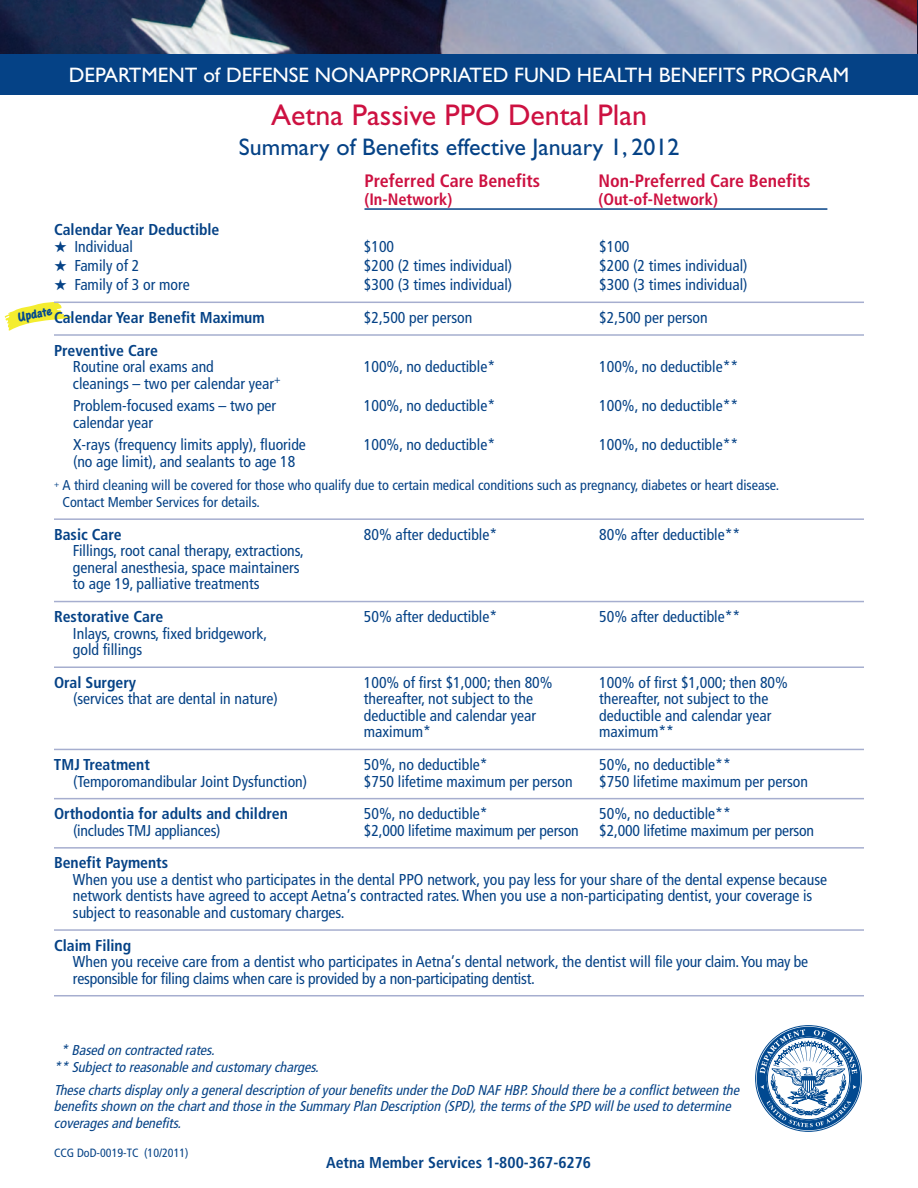
<style>
.page{position:relative;width:918px;height:1188px;background:#fff}
.page>*{position:absolute;margin:0;border:0;box-sizing:border-box;transform-origin:0 0}
.t1{font:30px "Gill Sans";color:#cd1141}
.t2{font:24px "Gill Sans";color:#054286}
.t3{font:21px "Gill Sans";color:#fff}
.t4{font:700 condensed 18px "Frutiger";color:#cd1141}
.t5{font:700 condensed 16.5px "Frutiger";color:#cd1141}
.t6{font:condensed 15.75px/16.5px "Frutiger";color:#054286}
.t7{font:700 condensed 15.75px "Frutiger";color:#054286}
.t8{font:italic condensed 14.25px/16.5px "Frutiger";color:#054286}
.t9{font:condensed 14.25px/17.2px "Frutiger";color:#054286}
.t10{font:13.95px "One Stroke Script Bold Plain";color:#014990}
.t11{font:condensed 12px "Frutiger";color:#054286}
</style>
<div class="page">
<svg style="left:5px;top:302px;width:66px;height:29px"></svg>
<img style="left:0;top:0;width:918px;height:54px">
<hr style="left:364px;top:208px;width:463px;height:2px;background:#054286">
<hr style="left:54px;top:302px;width:810px;height:1px;background:#a6aecf">
<hr style="left:54px;top:334px;width:810px;height:2px;background:#a6aecf">
<hr style="left:54px;top:518px;width:810px;height:2px;background:#a6aecf">
<hr style="left:54px;top:601px;width:810px;height:1px;background:#a6aecf">
<hr style="left:54px;top:666px;width:810px;height:2px;background:#a6aecf">
<hr style="left:54px;top:749px;width:810px;height:1px;background:#a6aecf">
<hr style="left:54px;top:798px;width:810px;height:1px;background:#a6aecf">
<hr style="left:54px;top:847px;width:810px;height:2px;background:#a6aecf">
<hr style="left:54px;top:929px;width:810px;height:2px;background:#a6aecf">
<hr style="left:54px;top:995px;width:810px;height:1px;background:#a6aecf">
<svg style="left:755px;top:1025px;width:107px;height:107px"></svg>
<div style="left:0;top:54px;width:918px;height:40px;background:#054286"></div>
<h3 class="t3" style="left:69px;top:66px;width:782px">DEPARTMENT of DEFENSE NONAPPROPRIATED FUND HEALTH BENEFITS PROGRAM</h3>
<h1 class="t1" style="left:271px;top:103px;width:377px">Aetna Passive PPO Dental Plan</h1>
<h2 class="t2" style="left:239px;top:138px;width:442px">Summary of Benefits effective January 1, 2012</h2>
<p class="t4" style="left:364px;top:173px;width:177px">Preferred Care Benefits</p>
<p class="t4" style="left:598px;top:173px;width:214px">Non-Preferred Care Benefits</p>
<p class="t5" style="left:364px;top:192px;width:89px">(In-Network)</p>
<p class="t5" style="left:599px;top:192px;width:121px">(Out-of-Network)</p>
<p class="t7" style="left:54px;top:223px;width:167px">Calendar Year Deductible</p>
<p class="t6" style="left:54px;top:239px;width:80px">★ Individual</p>
<p class="t6" style="left:364px;top:239px;width:32px">$100</p>
<p class="t6" style="left:599px;top:239px;width:32px">$100</p>
<p class="t6" style="left:54px;top:258px;width:87px">★ Family of 2</p>
<p class="t6" style="left:364px;top:258px;width:150px">$200 (2 times individual)</p>
<p class="t6" style="left:599px;top:258px;width:150px">$200 (2 times individual)</p>
<p class="t6" style="left:54px;top:278px;width:137px">★ Family of 3 or more</p>
<p class="t6" style="left:364px;top:278px;width:150px">$300 (3 times individual)</p>
<p class="t6" style="left:599px;top:278px;width:150px">$300 (3 times individual)</p>
<p class="t7" style="left:54px;top:311px;width:212px">Calendar Year Benefit Maximum</p>
<p class="t6" style="left:364px;top:310px;width:110px">$2,500 per person</p>
<p class="t6" style="left:599px;top:310px;width:110px">$2,500 per person</p>
<p class="t7" style="left:54px;top:344px;width:106px">Preventive Care</p>
<p class="t6" style="left:73px;top:360px;width:142px">Routine oral exams and</p>
<p class="t6" style="left:364px;top:360px;width:133px">100%, no deductible*</p>
<p class="t6" style="left:599px;top:360px;width:141px">100%, no deductible**</p>
<p class="t6" style="left:73px;top:373px;width:209px;line-height:22.5px">cleanings – two per calendar year<sup>+<br></sup>Problem-focused exams – two per</p>
<p class="t10" style="left:17px;top:313px;width:36px;rotate:-11deg">Update</p>
<p class="t6" style="left:364px;top:399px;width:133px">100%, no deductible*</p>
<p class="t6" style="left:599px;top:399px;width:141px">100%, no deductible**</p>
<p class="t6" style="left:73px;top:412px;width:234px;line-height:22.5px">calendar year<br>X-rays (frequency limits apply), fluoride</p>
<p class="t6" style="left:364px;top:438px;width:133px">100%, no deductible*</p>
<p class="t6" style="left:599px;top:438px;width:141px">100%, no deductible**</p>
<p class="t6" style="left:73px;top:454px;width:224px">(no age limit), and sealants to age 18</p>
<p class="t9" style="left:62px;top:478px;width:718px;text-indent:-8px"><sup>+</sup> A third cleaning will be covered for those who qualify due to certain medical conditions such as pregnancy, diabetes or heart disease.<br>Contact Member Services for details.</p>
<p class="t7" style="left:54px;top:528px;width:69px">Basic Care</p>
<p class="t6" style="left:364px;top:527px;width:135px">80% after deductible*</p>
<p class="t6" style="left:599px;top:527px;width:143px">80% after deductible**</p>
<p class="t6" style="left:73px;top:544px;width:232px">Fillings, root canal therapy, extractions, general anesthesia, space maintainers to age 19, palliative treatments</p>
<p class="t7" style="left:54px;top:610px;width:111px">Restorative Care</p>
<p class="t6" style="left:364px;top:610px;width:135px">50% after deductible*</p>
<p class="t6" style="left:599px;top:610px;width:143px">50% after deductible**</p>
<p class="t6" style="left:73px;top:626px;width:196px">Inlays, crowns, fixed bridgework, gold fillings</p>
<p class="t7" style="left:54px;top:676px;width:84px">Oral Surgery</p>
<p class="t6" style="left:364px;top:675px;width:190px">100% of first $1,000; then 80%</p>
<p class="t6" style="left:599px;top:675px;width:190px">100% of first $1,000; then 80%</p>
<p class="t6" style="left:73px;top:692px;width:206px">(services that are dental in nature)</p>
<p class="t6" style="left:364px;top:692px;width:171px">thereafter, not subject to the</p>
<p class="t6" style="left:599px;top:692px;width:171px">thereafter, not subject to the</p>
<p class="t6" style="left:364px;top:708px;width:174px">deductible and calendar year</p>
<p class="t6" style="left:599px;top:708px;width:174px">deductible and calendar year</p>
<p class="t6" style="left:364px;top:725px;width:69px">maximum*</p>
<p class="t6" style="left:599px;top:725px;width:76px">maximum**</p>
<p class="t7" style="left:54px;top:758px;width:97px">TMJ Treatment</p>
<p class="t6" style="left:364px;top:758px;width:125px">50%, no deductible*</p>
<p class="t6" style="left:599px;top:758px;width:133px">50%, no deductible**</p>
<p class="t6" style="left:73px;top:774px;width:236px">(Temporomandibular Joint Dysfunction)</p>
<p class="t6" style="left:364px;top:774px;width:210px">$750 lifetime maximum per person</p>
<p class="t6" style="left:599px;top:774px;width:210px">$750 lifetime maximum per person</p>
<p class="t7" style="left:54px;top:807px;width:235px">Orthodontia for adults and children</p>
<p class="t6" style="left:364px;top:807px;width:125px">50%, no deductible*</p>
<p class="t6" style="left:599px;top:807px;width:133px">50%, no deductible**</p>
<p class="t6" style="left:73px;top:823px;width:149px">(includes TMJ appliances)</p>
<p class="t6" style="left:364px;top:823px;width:216px">$2,000 lifetime maximum per person</p>
<p class="t6" style="left:599px;top:823px;width:216px">$2,000 lifetime maximum per person</p>
<p class="t7" style="left:54px;top:857px;width:116px">Benefit Payments</p>
<p class="t6" style="left:73px;top:872px;width:756px">When you use a dentist who participates in the dental PPO network, you pay less for your share of the dental expense because network dentists have agreed to accept Aetna’s contracted rates. When you use a non-participating dentist, your coverage is subject to reasonable and customary charges.</p>
<p class="t7" style="left:54px;top:939px;width:79px">Claim Filing</p>
<p class="t6" style="left:73px;top:955px;width:737px">When you receive care from a dentist who participates in Aetna’s dental network, the dentist will file your claim. You may be responsible for filing claims when care is provided by a non-participating dentist.</p>
<p class="t8" style="left:54px;top:1043px;width:269px;text-indent:7px">* Based on contracted rates.<br>** Subjectto reasonable and customary charges.</p>
<p class="t8" style="left:54px;top:1083px;width:690px">These chartsdisplay only a generaldescription of yourbenefitsunderthe DoD NAF HBP.Should there be a conflictbetween the benefitsshown on the chartand those in the Summary Plan Description (SPD),the termsof the SPD willbe used to determine coveragesand benefits.</p>
<p class="t11" style="left:54px;top:1148px;width:136px">CCG DoD-0019-TC (10/2011)</p>
<p class="t7" style="left:326px;top:1156px;width:267px">Aetna Member Services 1-800-367-6276</p>
</div>
